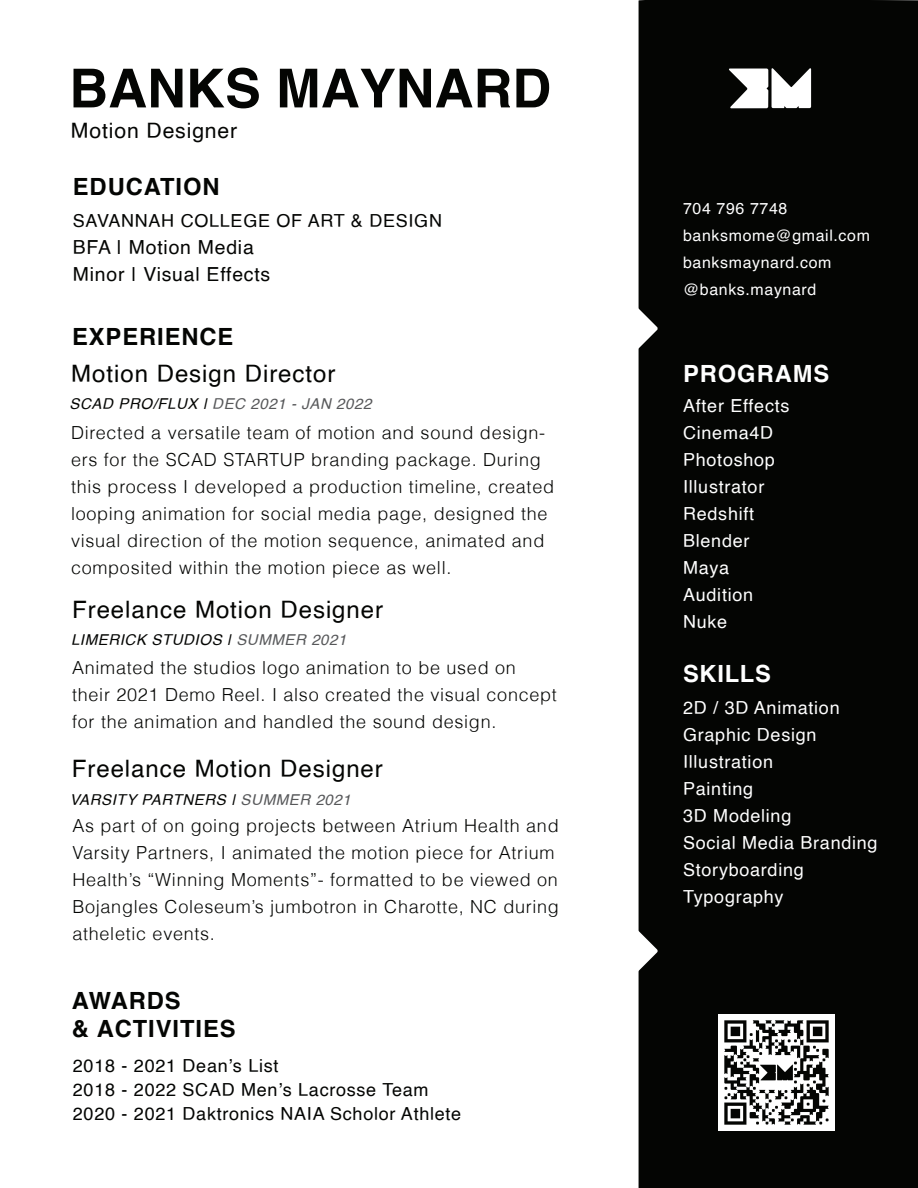
<style>
.page{position:relative;width:918px;height:1188px;background:#fff}
.page>*{position:absolute;margin:0;border:0;box-sizing:border-box;transform-origin:0 0}
.t1{font:700 53.7px "Helvetica";color:#040503}
.t2{font:24px "Helvetica";letter-spacing:.04em;color:#040503}
.t3{font:700 23.7px/28.5px "Helvetica";letter-spacing:.04em;color:#040503}
.t4{font:700 23.7px "Helvetica";letter-spacing:.04em;color:#fff}
.t5{font:21.15px "Helvetica";letter-spacing:.04em;color:#040503}
.t6{font:19.35px/27px "Helvetica";letter-spacing:.04em;color:#040503}
.t7{font:300 18px/27px "Helvetica";letter-spacing:.04em;color:#040503}
.t8{font:18px/27px "Helvetica";letter-spacing:.04em;color:#fff}
.t9{font:18px/24px "Helvetica";letter-spacing:.04em;color:#040503}
.t10{font:15.9px/27px "Helvetica";letter-spacing:.04em;color:#fff}
.t11{font:italic 15px "Helvetica";letter-spacing:.04em;color:#040503}
.t12{font:italic 15px "Helvetica";letter-spacing:.04em;color:#57585a}
.s1{color:#040503}
.s2{color:#57585a}
</style>
<div class="page">
<div style="left:639px;top:0;width:279px;height:1188px;background:#040503"></div>
<svg style="left:729px;top:68px;width:82px;height:40px"></svg>
<img style="left:719px;top:1014px;width:115px;height:116px">
<h1 class="t1" style="left:69px;top:45px;width:483px">BANKS MAYNARD</h1>
<p class="t5" style="left:71px;top:115px;width:168px">Motion Designer</p>
<h3 class="t3" style="left:73px;top:172px;width:148px">EDUCATION</h3>
<p class="t9" style="left:73px;top:209px;width:371px">SAVANNAH COLLEGE OF ART &amp; DESIGN</p>
<p class="t6" style="left:73px;top:234px;width:199px">BFA | Motion Media<br>Minor | Visual Effects</p>
<h3 class="t3" style="left:72px;top:323px;width:163px">EXPERIENCE</h3>
<h2 class="t2" style="left:71px;top:355px;width:266px">Motion Design Director</h2>
<p class="t12" style="left:70px;top:392px;width:303px"><span class="s1">SCAD PRO/FLUX |</span> DEC 2021 - JAN 2022</p>
<p class="t7" style="left:71px;top:419px;width:485px">Directed a versatile team of motion and sound design&shy;ers for the SCAD STARTUP branding package. During this process I developed a production timeline, created looping animation for social media page, designed the visual direction of the motion sequence, animated and composited within the motion piece as well.</p>
<h2 class="t2" style="left:72px;top:591px;width:313px">Freelance Motion Designer</h2>
<p class="t11" style="left:71px;top:628px;width:277px">LIMERICK STUDIOS | <span class="s2">SUMMER 2021</span></p>
<p class="t7" style="left:72px;top:654px;width:486px">Animated the studios logo animation to be used on their 2021 Demo Reel. I also created the visual concept for the animation and handled the sound design.</p>
<h2 class="t2" style="left:72px;top:750px;width:313px">Freelance Motion Designer</h2>
<p class="t11" style="left:70px;top:787px;width:283px">VARSITY PARTNERS | <span class="s2">SUMMER 2021</span></p>
<p class="t7" style="left:72px;top:812px;width:488px">As part of on going projects between Atrium Health and Varsity Partners, I animated the motion piece for Atrium Health’s “Winning Moments”- formatted to be viewed on Bojangles Coleseum’s jumbotron in Charotte, NC during atheletic events.</p>
<h3 class="t3" style="left:72px;top:986px;width:165px">AWARDS<br>&amp; ACTIVITIES</h3>
<p class="t9" style="left:73px;top:1055px;width:390px">2018 - 2021 Dean’s List<br>2018 - 2022 SCAD Men’s Lacrosse Team<br>2020 - 2021 Daktronics NAIA Scholor Athlete</p>
<p class="t10" style="left:683px;top:195px;width:188px">704 796 7748 banksmome@gmail.com banksmaynard.com @banks.maynard</p>
<h3 class="t4" style="left:683px;top:354px;width:148px">PROGRAMS</h3>
<p class="t8" style="left:683px;top:393px;width:108px">After Effects<br>Cinema4D<br>Photoshop<br>Illustrator<br>Redshift<br>Blender<br>Maya<br>Audition<br>Nuke</p>
<h3 class="t4" style="left:683px;top:655px;width:89px">SKILLS</h3>
<p class="t8" style="left:683px;top:695px;width:196px">2D / 3D Animation<br>Graphic Design<br>Illustration<br>Painting<br>3D Modeling<br>Social Media Branding<br>Storyboarding<br>Typography</p>
</div>
